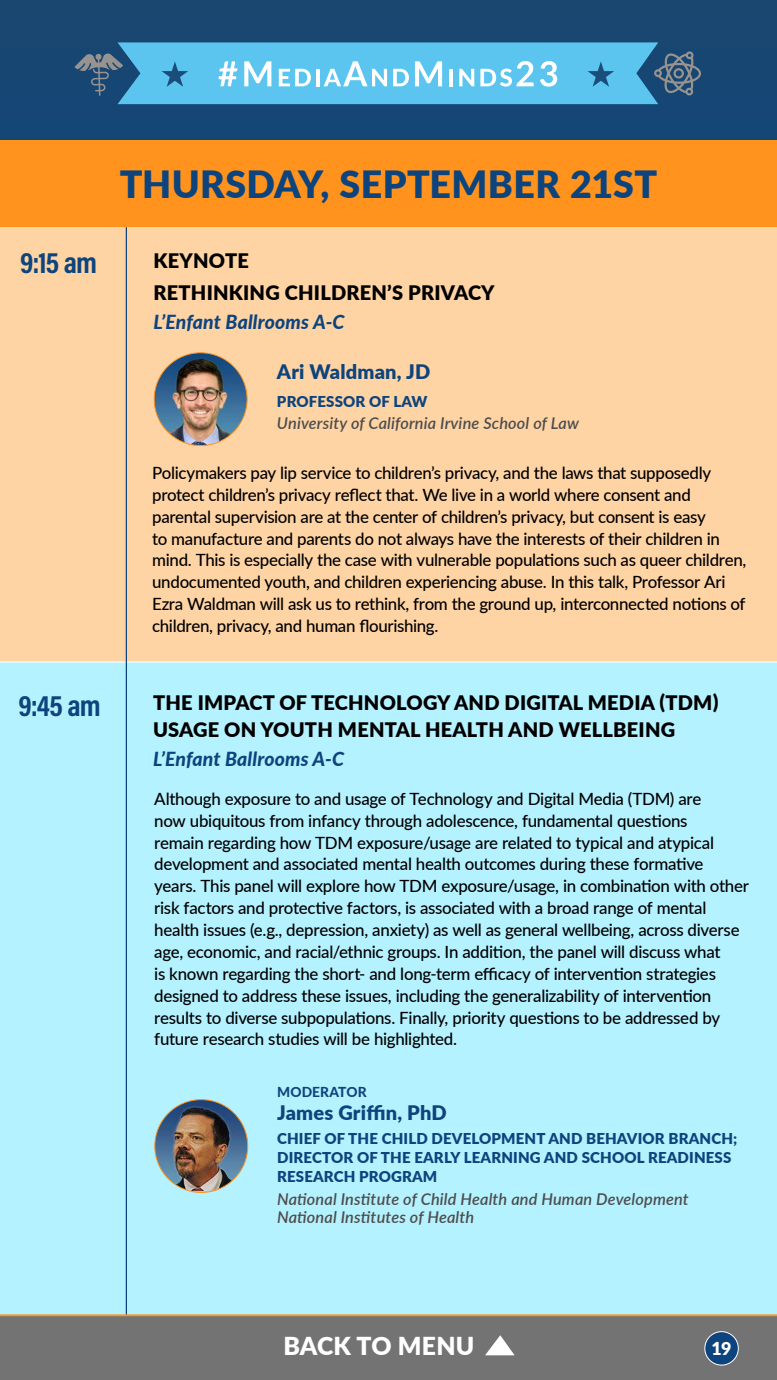
<style>
.page{position:relative;width:777px;height:1380px;background:#fff}
.page>*{position:absolute;margin:0;border:0;box-sizing:border-box;transform-origin:0 0}
.t1{font:900 37.5px "Lato";letter-spacing:.01em;color:#0d447d}
.t2{font:30px "Acumin Variable Concept";letter-spacing:-.035em;color:#0d447d}
.t3{font:900 24.75px "Lato";letter-spacing:.01em;color:#fff}
.t4{font:900 20px/26.5px "Lato";letter-spacing:.01em;color:#000}
.t5{font:900 20px "Lato";letter-spacing:.01em;color:#0d447d}
.t6{font:italic 800 19.38px "Lato";letter-spacing:.01em;color:#0d447d}
.t7{font:900 17.81px "Lato";color:#fff}
.t8{font:500 16.88px/21.9px "Lato";letter-spacing:-.02em;color:#000}
.t9{font:italic 600 16.25px/18.1px "Lato";letter-spacing:.01em;color:#4d4d4d}
.t10{font:900 15px/18.8px "Lato";letter-spacing:.01em;color:#0d447d}
.t11{font:800 13.75px "Lato";letter-spacing:.01em;color:#0d447d}
</style>
<div class="page">
<div style="left:0;top:0;width:776px;height:1380px;background:#184672"></div>
<div style="left:0;top:227px;width:776px;height:434px;background:#ffd4a5"></div>
<div style="left:0;top:661px;width:776px;height:653px;background:#b5f2ff"></div>
<div style="left:0;top:141px;width:776px;height:86px;background:#ff931e"></div>
<hr style="left:126px;top:227px;width:1px;height:1090px;background:#0d447d">
<svg style="left:75px;top:42px;width:625px;height:62px;background:#5eb4d9"></svg>
<div style="left:0;top:1314px;width:776px;height:66px;background:#737373"></div>
<svg style="left:485px;top:1335px;width:29px;height:20px"></svg>
<div style="left:704px;top:1332px;width:34px;height:33px;background:#0d447d;border-radius:50%"></div>
<div style="left:704px;top:1331px;width:34px;height:35px;border:1px solid #fff;border-radius:50%"></div>
<img style="left:154px;top:353px;width:93px;height:93px;border-radius:46px">
<img style="left:155px;top:1100px;width:92px;height:91px">
<h2 class="t2" style="left:20px;top:242px;width:78px">9:15 am</h2>
<h1 class="t1" style="left:120px;top:156px;width:539px">THURSDAY, SEPTEMBER 21ST</h1>
<p class="t4" style="left:153px;top:244px;width:342px;line-height:32.1px">KEYNOTE<br>RETHINKING CHILDREN’S PRIVACY</p>
<p class="t6" style="left:153px;top:308px;width:192px">L’Enfant Ballrooms A-C</p>
<p class="t5" style="left:277px;top:357px;width:155px">Ari Waldman, JD</p>
<p class="t10" style="left:277px;top:392px;width:152px">PROFESSOR OF LAW</p>
<p class="t9" style="left:277px;top:413px;width:303px">University of California Irvine School of Law</p>
<p class="t8" style="left:152px;top:461px;width:595px">Policymakers pay lip service to children’s privacy, and the laws that supposedly protect children’s privacy reflect that. We live in a world where consent and parental supervision are at the center of children’s privacy, but consent is easy<br>to manufacture and parents do not always have the interests of their children in mind. This is especially the case with vulnerable populations such as queer children, undocumented youth, and children experiencing abuse. In this talk, Professor Ari Ezra Waldman will ask us to rethink, from the ground up, interconnected notions of children, privacy, and human flourishing.</p>
<h2 class="t2" style="left:18px;top:685px;width:84px">9:45 am</h2>
<p class="t4" style="left:153px;top:689px;width:566px">THE IMPACT OF TECHNOLOGY AND DIGITAL MEDIA (TDM)<br>USAGE ON YOUTH MENTAL HEALTH AND WELLBEING</p>
<p class="t6" style="left:153px;top:744px;width:192px">L’Enfant Ballrooms A-C</p>
<p class="t8" style="left:154px;top:787px;width:596px">Although exposure to and usage of Technology and Digital Media (TDM) are<br>now ubiquitous from infancy through adolescence, fundamental questions<br>remain regarding how TDM exposure/usage are related to typical and atypical development and associated mental health outcomes during these formative years. This panel will explore how TDM exposure/usage, in combination with other risk factors and protective factors, is associated with a broad range of mental health issues (e.g., depression, anxiety) as well as general wellbeing, across diverse age, economic, and racial/ethnic groups. In addition, the panel will discuss what<br>is known regarding the short- and long-term efficacy of intervention strategies designed to address these issues, including the generalizability of intervention results to diverse subpopulations. Finally, priority questions to be addressed by future research studies will be highlighted.</p>
<p class="t11" style="left:277px;top:1082px;width:91px">MODERATOR</p>
<p class="t5" style="left:277px;top:1097px;width:171px">James Griffin, PhD</p>
<p class="t10" style="left:277px;top:1129px;width:461px">CHIEF OF THE CHILD DEVELOPMENT AND BEHAVIOR BRANCH;<br>DIRECTOR OF THE EARLY LEARNING AND SCHOOL READINESS<br>RESEARCH PROGRAM</p>
<p class="t9" style="left:277px;top:1190px;width:413px">National Institute of Child Health and Human Development<br>National Institutes of Health</p>
<h3 class="t3" style="left:283px;top:1327px;width:192px">BACK TO MENU</h3>
<p class="t7" style="left:711px;top:1335px;width:21px">19</p>
</div>
